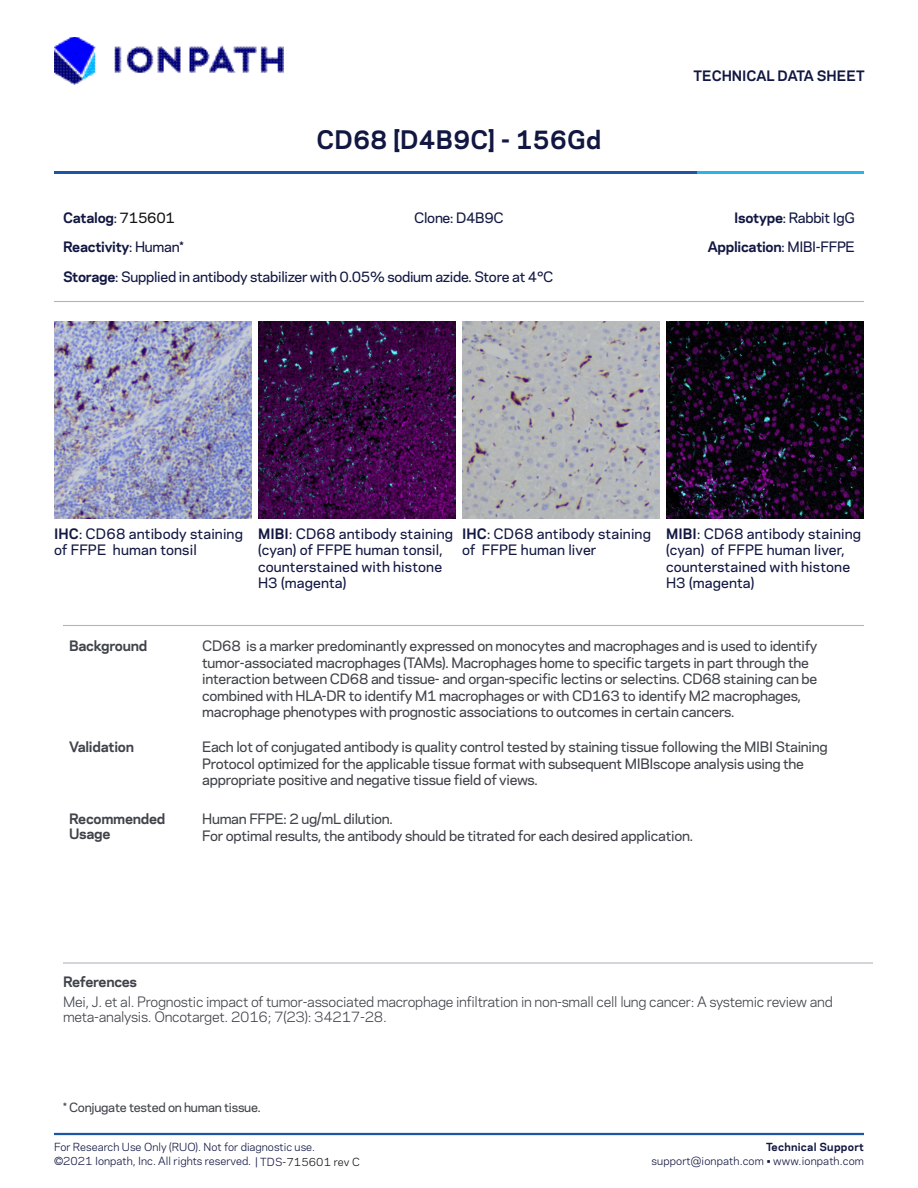
<style>
.page{position:relative;width:918px;height:1188px;background:#fff}
.page>*{position:absolute;margin:0;border:0;box-sizing:border-box;transform-origin:0 0}
.Product_Name{font:700 24px "Polaris";letter-spacing:.01em;color:#111741}
.Heading_1{font:500 13.5px/16.5px "Polaris";letter-spacing:-.02em;color:#40444a}
.Heading_2{font:500 13.5px/16.5px "Polaris";letter-spacing:.01em;color:#111741}
.Reference_List{font:13.5px/15px "Polaris";letter-spacing:-.02em;color:#40444a}
.Heading_1-2{font:500 13.5px "Polaris";letter-spacing:-.02em;color:#111741}
.Heading_1-3{font:700 13.5px "Polaris";letter-spacing:-.02em;color:#111741}
.Heading_1-4{font:700 13.5px/15px "Polaris";letter-spacing:-.02em;color:#40444a}
.Heading_1-5{font:700 13.5px "Polaris";color:#111741}
.Heading_1-6{font:500 12px "Polaris";letter-spacing:-.02em;color:#40444a}
.t1{font:10.5px/13.5px "Polaris";color:#111741}
.t2{font:700 10.5px "Polaris";letter-spacing:.025em;color:#111741}
.s1{font-weight:500}
.s2{font-weight:500;color:#111211}
.s3{font-weight:700}
.s4{color:#111211}
</style>
<div class="page">
<hr style="left:54px;top:1133px;width:810px;height:2px;background:#1d55a5">
<img style="left:54px;top:38px;width:229px;height:47px">
<hr style="left:54px;top:301px;width:810px;height:1px;background:#b2b7bb">
<hr style="left:54px;top:171px;width:644px;height:3px;background:#1d55a5">
<hr style="left:698px;top:171px;width:166px;height:3px;background:#2db3e7">
<hr style="left:63px;top:625px;width:801px;height:1px;background:#b2b7bb">
<hr style="left:63px;top:962px;width:810px;height:2px;background:#b2b7bb">
<img style="left:54px;top:321px;width:198px;height:198px">
<img style="left:258px;top:321px;width:198px;height:198px">
<img style="left:462px;top:321px;width:198px;height:198px">
<img style="left:666px;top:321px;width:198px;height:198px">
<p class="Heading_1-3" style="left:63px;top:208px;width:113px">Catalog<span class="s1">:</span> <span class="s2">715601</span></p>
<p class="Product_Name" style="left:317px;top:122px;width:286px">CD68 [D4B9C] - 156Gd</p>
<p class="Heading_1-5" style="left:693px;top:66px;width:173px">TECHNICAL DATA SHEET</p>
<p class="Heading_1-2" style="left:414px;top:208px;width:91px">Clone: D4B9C</p>
<p class="Heading_1-2" style="left:734px;top:208px;width:122px"><span class="s3">Isotype</span>: Rabbit IgG</p>
<p class="Heading_1-3" style="left:63px;top:237px;width:122px">Reactivity<span class="s1">: Human*</span></p>
<p class="Heading_1-3" style="left:708px;top:237px;width:149px">Application<span class="s1">: MIBI-FFPE</span></p>
<p class="Heading_1-2" style="left:63px;top:266px;width:492px"><span class="s3">Storage</span>: Supplied in antibody stabilizer with 0.05% sodium azide. Store at 4°C</p>
<p class="Heading_2" style="left:54px;top:525px;width:190px"><span class="s3">IHC</span>: CD68 antibody staining of FFPE human tonsil</p>
<p class="Heading_2" style="left:258px;top:525px;width:197px"><span class="s3">MIBI</span>: CD68 antibody staining (cyan) of FFPE human tonsil, counterstained with histone<br>H3 (magenta)</p>
<p class="Heading_2" style="left:462px;top:525px;width:190px"><span class="s3">IHC</span>: CD68 antibody staining of FFPE human liver</p>
<p class="Heading_2" style="left:666px;top:525px;width:197px"><span class="s3">MIBI</span>: CD68 antibody staining (cyan) of FFPE human liver, counterstained with histone<br>H3 (magenta)</p>
<p class="Heading_1-4" style="left:69px;top:638px;width:80px">Background</p>
<p class="Heading_1" style="left:202px;top:637px;width:617px">CD68 is a marker predominantly expressed on monocytes and macrophages and is used to identify tumor-associated macrophages (TAMs). Macrophages home to specific targets in part through the interaction between CD68 and tissue- and organ-specific lectins or selectins. CD68 staining can be combined with HLA-DR to identify M1 macrophages or with CD163 to identify M2 macrophages, macrophage phenotypes with prognostic associations to outcomes in certain cancers.</p>
<p class="Heading_1-4" style="left:69px;top:739px;width:67px">Validation</p>
<p class="Heading_1" style="left:202px;top:738px;width:627px">Each lot of conjugated antibody is quality control tested by staining tissue following the MIBI Staining<br>Protocol optimized for the applicable tissue format with subsequent MIBIscope analysis using the appropriate positive and negative tissue field of views.</p>
<p class="Heading_1-4" style="left:69px;top:811px;width:98px">Recommended<br>Usage</p>
<p class="Heading_1" style="left:202px;top:810px;width:492px">Human FFPE: 2 ug/mL dilution.<br>For optimal results, the antibody should be titrated for each desired application.</p>
<p class="Heading_1-4" style="left:63px;top:974px;width:76px">References</p>
<p class="Reference_List" style="left:63px;top:993px;width:771px">Mei, J. et al. Prognostic impact of tumor-associated macrophage infiltration in non-small cell lung cancer: A systemic review and meta-analysis. Oncotarget. 2016; 7(23): 34217-28.</p>
<p class="Heading_1-6" style="left:63px;top:1098px;width:199px">* Conjugate tested on human tissue.</p>
<p class="t1" style="left:54px;top:1140px;width:307px">For Research Use Only (RUO). Not for diagnostic use.<br>©2021 Ionpath, Inc. All rights reserved. | TDS<span class="s4">-715601 rev C</span></p>
<p class="t2" style="left:766px;top:1139px;width:99px">Technical Support</p>
<p class="t1" style="left:651px;top:1154px;width:214px">support@ionpath.com • www.ionpath.com</p>
</div>
